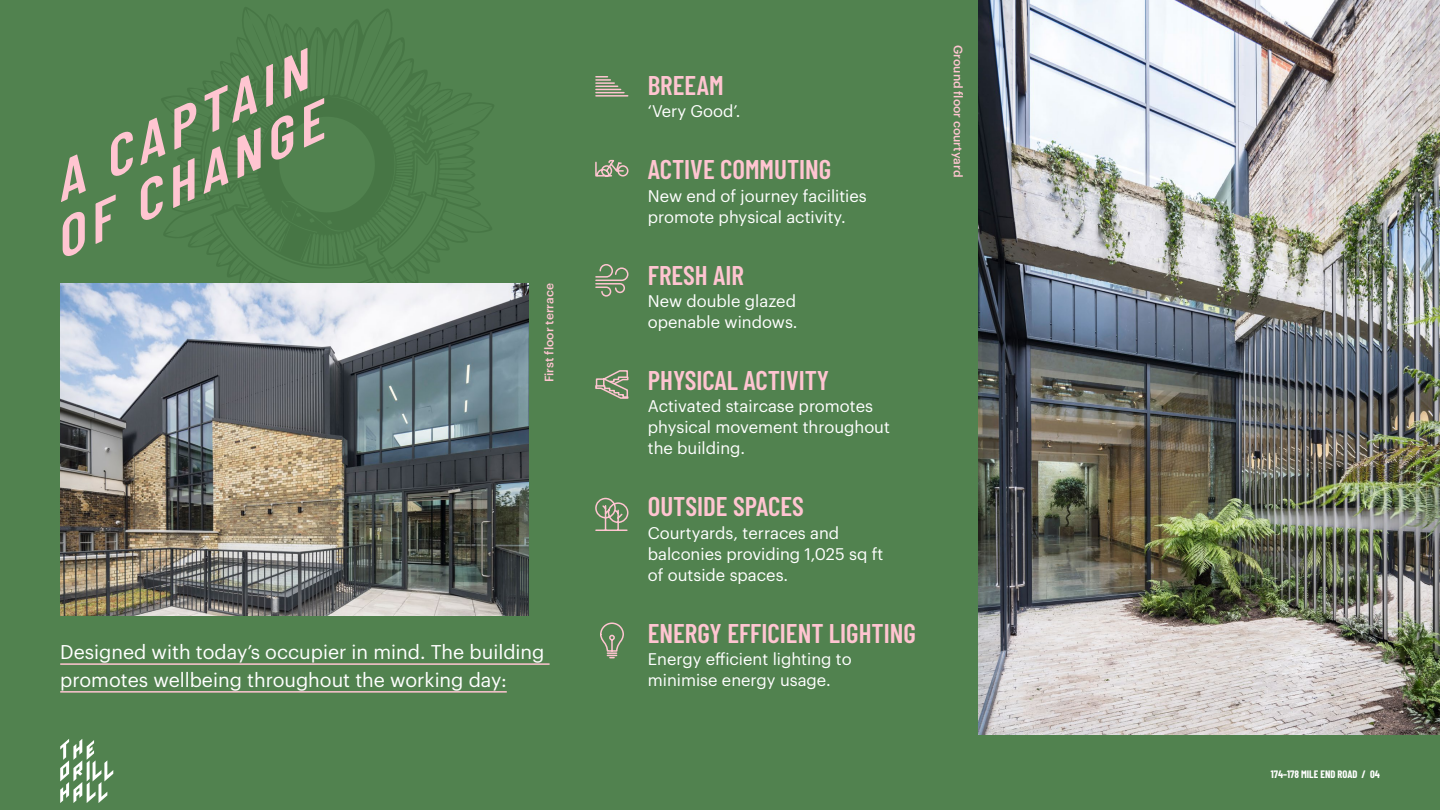
<style>
.page{position:relative;width:1440px;height:810px;background:#51824f}
.page>*{position:absolute;margin:0;border:0;box-sizing:border-box;transform-origin:0 0}
.t1{font:italic 600 52.5px/52.4px "Barlow Condensed";color:#ffc5d1;text-align:center;scale:1.21 1}
.t2{font:600 27px "Barlow Condensed";color:#ffc5d1}
.t3{font:19.5px/27.8px "Graphik";color:#fff}
.t4{font:16.5px/21px "Graphik";color:#fff}
.t5{font:500 12px "Graphik";color:#ffc5d1}
.t6{font:700 10.5px "Barlow Condensed";color:#fff}
</style>
<div class="page">
<svg style="left:160px;top:6px;width:335px;height:278px;background:#4e7f4d"></svg>
<img style="left:979px;top:0;width:461px;height:735px">
<img style="left:60px;top:284px;width:469px;height:331px">
<hr style="left:60px;top:663px;width:490px;height:2px;background:#ffc5d1">
<hr style="left:60px;top:691px;width:447px;height:2px;background:#ffc5d1">
<svg style="left:596px;top:76px;width:28px;height:17px"></svg>
<hr style="left:596px;top:95px;width:32px;height:2px;background:#ffc5d1">
<svg style="left:594px;top:263px;width:35px;height:34px"></svg>
<svg style="left:594px;top:159px;width:35px;height:18px"></svg>
<svg style="left:594px;top:369px;width:35px;height:31px"></svg>
<svg style="left:594px;top:497px;width:35px;height:35px"></svg>
<svg style="left:599px;top:622px;width:26px;height:37px"></svg>
<svg style="left:60px;top:739px;width:53px;height:64px"></svg>
<h1 class="t1" style="left:18px;top:169px;width:250px;rotate:-25deg">A CAPTAIN<br>OF CHANGE</h1>
<p class="t5" style="left:540px;top:382px;width:100px;rotate:-90deg">First floor terrace</p>
<p class="t3" style="left:60px;top:636px;width:486px">Designed with today’s occupier in mind. The building promotes wellbeing throughout the working day:</p>
<h2 class="t2" style="left:648px;top:66px;width:77px">BREEAM</h2>
<p class="t4" style="left:648px;top:99px;width:94px">‘Very Good’.</p>
<h2 class="t2" style="left:648px;top:150px;width:185px">ACTIVE COMMUTING</h2>
<p class="t4" style="left:648px;top:184px;width:221px">New end of journey facilities promote physical activity.</p>
<h2 class="t2" style="left:648px;top:256px;width:98px">FRESH AIR</h2>
<p class="t4" style="left:648px;top:289px;width:151px">New double glazed openable windows.</p>
<h2 class="t2" style="left:648px;top:361px;width:183px">PHYSICAL ACTIVITY</h2>
<p class="t4" style="left:648px;top:395px;width:244px">Activated staircase promotes physical movement throughout the building.</p>
<h2 class="t2" style="left:648px;top:487px;width:158px">OUTSIDE SPACES</h2>
<p class="t4" style="left:648px;top:521px;width:237px">Courtyards, terraces and balconies providing 1,025 sq ft of outside spaces.</p>
<h2 class="t2" style="left:648px;top:614px;width:270px">ENERGY EFFICIENT LIGHTING</h2>
<p class="t4" style="left:648px;top:647px;width:205px">Energy efficient lighting to minimise energy usage.</p>
<p class="t5" style="left:967px;top:45px;width:134px;rotate:90deg">Ground floor courtyard</p>
<p class="t6" style="left:1271px;top:767px;width:111px">174–178 MILE END ROAD / 04</p>
</div>
